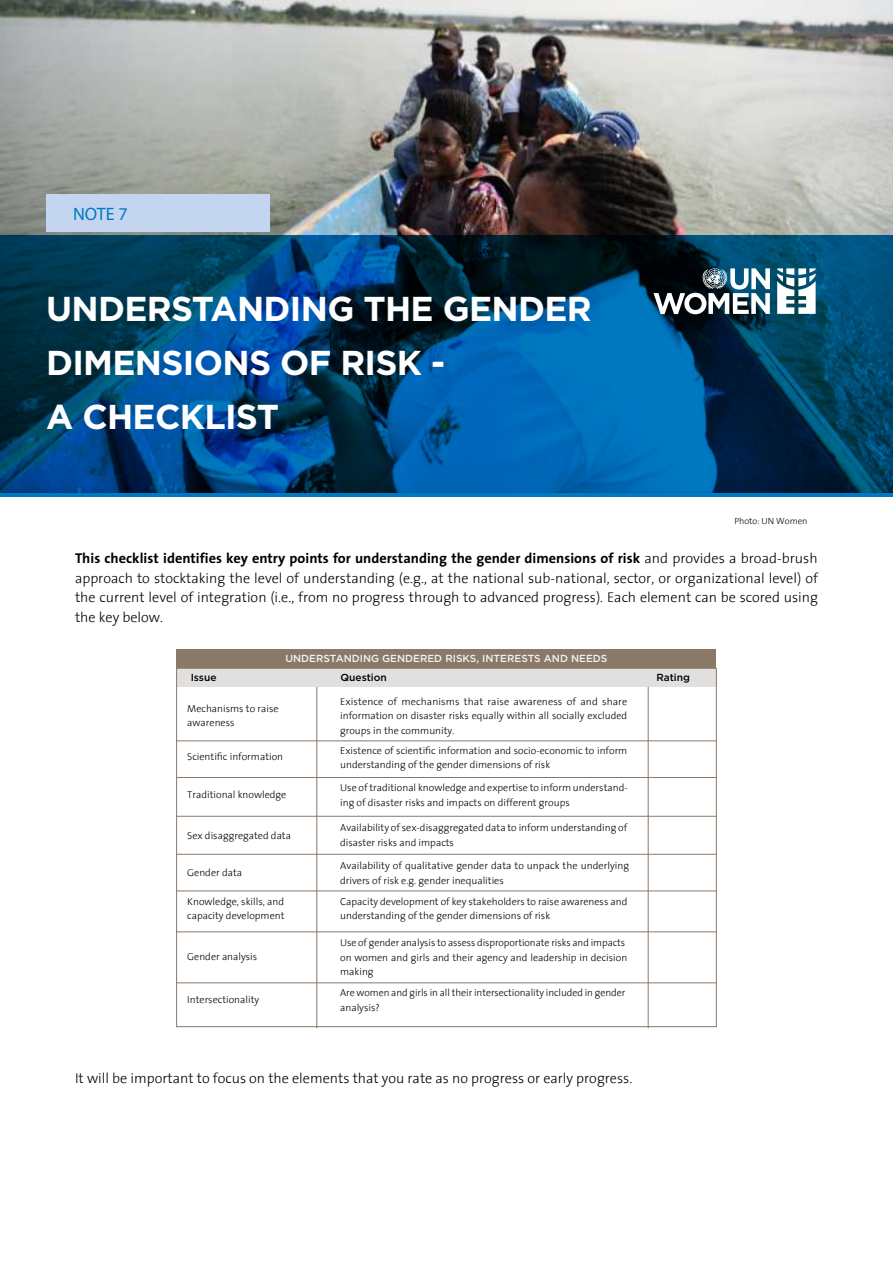
<style>
.page{position:relative;width:893px;height:1263px;background:#fff}
.page>*{position:absolute;margin:0;border:0;box-sizing:border-box;transform-origin:0 0}
.t1{font:700 34.5px/54px "Gotham";letter-spacing:-.02em;color:#fff}
.t2{font:18px "Myriad Pro";color:#0079c1}
.t3{font:300 14.25px/19.5px "The Sans";color:#000;text-align:justify}
.t4{font:300 10.2px/14.5px "The Sans";color:#000}
.t5{font:500 10.2px "Gotham";color:#f3f3f3}
.t6{font:500 10.2px "Gotham";color:#000}
.t7{font:300 9px "The Sans";color:#000}
.s1{font-weight:700}
</style>
<div class="page">
<img style="left:0;top:0;width:893px;height:235px">
<svg style="left:0;top:235px;width:893px;height:262px;background:#004575"></svg>
<div style="left:46px;top:194px;width:224px;height:38px;background:#c4d6ef"></div>
<svg style="left:653px;top:268px;width:117px;height:46px"></svg>
<svg style="left:777px;top:268px;width:39px;height:46px"></svg>
<hr style="left:648px;top:669px;width:1px;height:359px;background:#8a7967">
<hr style="left:317px;top:667px;width:1px;height:361px;background:#8a7967">
<hr style="left:176px;top:741px;width:540px;height:1px;background:#8a7967">
<hr style="left:176px;top:777px;width:541px;height:1px;background:#8a7967">
<hr style="left:176px;top:816px;width:541px;height:1px;background:#8a7967">
<hr style="left:177px;top:854px;width:540px;height:1px;background:#8a7967">
<hr style="left:177px;top:891px;width:540px;height:1px;background:#8a7967">
<hr style="left:176px;top:932px;width:540px;height:1px;background:#8a7967">
<hr style="left:176px;top:982px;width:540px;height:1px;background:#8a7967">
<div style="left:176px;top:649px;width:540px;height:19px;background:#8a7967"></div>
<div style="left:177px;top:668px;width:539px;height:19px;background:#e1e0df"></div>
<h2 class="t2" style="left:73px;top:203px;width:56px">NOTE 7</h2>
<h1 class="t1" style="left:46px;top:281px;width:547px">UNDERSTANDING THE GENDER<br>DIMENSIONS OF RISK -<br>A CHECKLIST</h1>
<p class="t7" style="left:734px;top:514px;width:74px">Photo: UN Women</p>
<p class="t3" style="left:75px;top:548px;width:745px"><span class="s1">This checklist identifies key entry points for understanding the gender dimensions of risk</span> and provides a broad-brush approach to stocktaking the level of understanding (e.g., at the national sub-national, sector, or organizational level) of the current level of integration (i.e., from no progress through to advanced progress). Each element can be scored using the key below.</p>
<p class="t5" style="left:285px;top:651px;width:323px">UNDERSTANDING GENDERED RISKS, INTERESTS AND NEEDS</p>
<p class="t6" style="left:191px;top:671px;width:27px">Issue</p>
<p class="t6" style="left:340px;top:671px;width:48px">Question</p>
<p class="t6" style="left:656px;top:671px;width:35px">Rating</p>
<p class="t4" style="left:187px;top:700px;width:93px">Mechanisms to raise awareness</p>
<p class="t4" style="left:340px;top:693px;width:289px;text-align:justify">Existence of mechanisms that raise awareness of and share information on disaster risks equally within all socially excluded groups in the community.</p>
<p class="t4" style="left:340px;top:742px;width:289px">Existence of scientific information and socio-economic to inform understanding of the gender dimensions of risk</p>
<p class="t4" style="left:340px;top:780px;width:289px">Use of traditional knowledge and expertise to inform understand&shy;ing of disaster risks and impacts on different groups</p>
<p class="t4" style="left:340px;top:820px;width:289px">Availability of sex-disaggregated data to inform understanding of disaster risks and impacts</p>
<p class="t4" style="left:340px;top:858px;width:291px">Availability of qualitative gender data to unpack the underlying drivers of risk e.g. gender inequalities</p>
<p class="t4" style="left:340px;top:894px;width:289px">Capacity development of key stakeholders to raise awareness and understanding of the gender dimensions of risk</p>
<p class="t4" style="left:340px;top:935px;width:289px">Use of gender analysis to assess disproportionate risks and impacts on women and girls and their agency and leadership in decision making</p>
<p class="t4" style="left:340px;top:985px;width:287px">Are women and girls in all their intersectionality included in gender analysis?</p>
<p class="t4" style="left:187px;top:749px;width:97px">Scientific information</p>
<p class="t4" style="left:187px;top:787px;width:101px">Traditional knowledge</p>
<p class="t4" style="left:187px;top:828px;width:105px">Sex disaggregated data</p>
<p class="t4" style="left:187px;top:865px;width:56px">Gender data</p>
<p class="t4" style="left:187px;top:894px;width:99px">Knowledge, skills, and capacity development</p>
<p class="t4" style="left:187px;top:948px;width:72px">Gender analysis</p>
<p class="t4" style="left:187px;top:992px;width:74px">Intersectionality</p>
<h3 class="t3" style="left:75px;top:1068px;width:559px">It will be important to focus on the elements that you rate as no progress or early progress.</h3>
</div>
